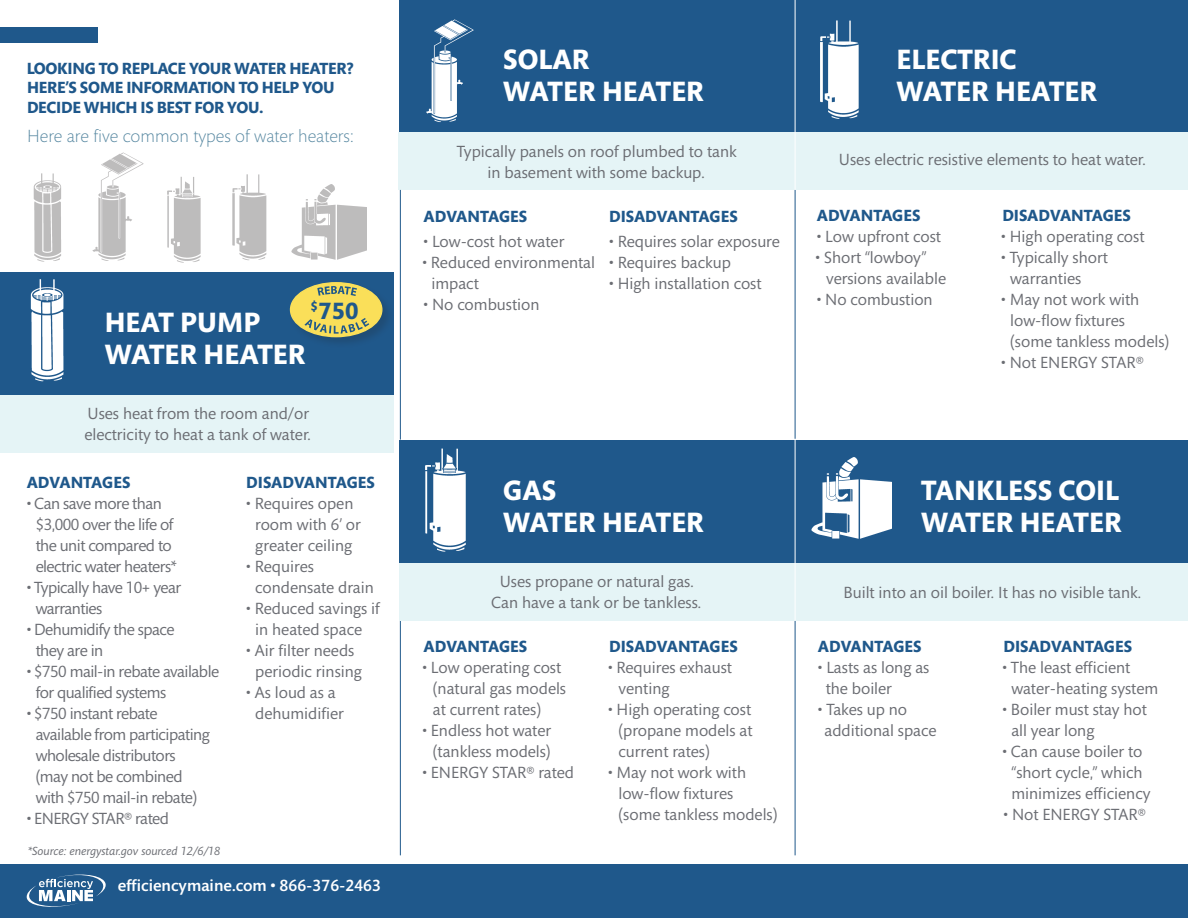
<style>
.page{position:relative;width:1188px;height:918px;background:#fff}
.page>*{position:absolute;margin:0;border:0;box-sizing:border-box;transform-origin:0 0}
.t1{font:700 28.5px/31.5px "Mundo Sans Std";color:#fff}
.t2{font:700 24px "Mundo Sans Std";color:#1f588b}
.t3{font:300 18px "Mundo Sans Std";color:#53859f}
.t4{font:16.5px/21px "Mundo Sans Std";color:#6b6d73}
.t5{font:16.5px/21px "Mundo Sans Std";letter-spacing:-.03em;color:#6b6d73}
.t6{font:700 16.5px/19.8px "Mundo Sans Std";letter-spacing:-.015em;color:#1f588b}
.t7{font:500 16.5px "Mundo Sans Std";color:#fff}
.t8{font:italic 12px "Mundo Sans Std";color:#6b6d73}
</style>
<div class="page">
<div style="left:400px;top:0;width:788px;height:132px;background:#1f588b"></div>
<div style="left:399px;top:132px;width:789px;height:58px;background:#e5f4f6"></div>
<div style="left:400px;top:440px;width:788px;height:123px;background:#1f588b"></div>
<img style="left:812px;top:458px;width:80px;height:80px">
<hr style="left:400px;top:621px;width:1px;height:234px;background:#1f588b">
<hr style="left:795px;top:621px;width:1px;height:234px;background:#1f588b">
<div style="left:0;top:864px;width:1188px;height:54px;background:#1f588b"></div>
<svg style="left:27px;top:875px;width:79px;height:32px"></svg>
<img style="left:232px;top:174px;width:35px;height:87px">
<img style="left:167px;top:176px;width:34px;height:87px">
<img style="left:92px;top:153px;width:51px;height:108px">
<img style="left:291px;top:184px;width:75px;height:75px">
<img style="left:33px;top:173px;width:28px;height:89px">
<div style="left:0;top:28px;width:97px;height:15px;background:#1f588b"></div>
<div style="left:400px;top:563px;width:788px;height:58px;background:#e5f4f6"></div>
<img style="left:425px;top:448px;width:41px;height:103px">
<hr style="left:795px;top:190px;width:1px;height:249px;background:#1f588b">
<img style="left:820px;top:20px;width:39px;height:99px">
<hr style="left:400px;top:190px;width:1px;height:250px;background:#1f588b">
<img style="left:426px;top:19px;width:48px;height:103px">
<div style="left:0;top:272px;width:393px;height:124px;background:#1f588b"></div>
<div style="left:0;top:395px;width:393px;height:58px;background:#e5f4f6"></div>
<img style="left:31px;top:279px;width:33px;height:103px">
<hr style="left:795px;top:0;width:1px;height:190px;background:#fff">
<hr style="left:795px;top:440px;width:1px;height:181px;background:#fff">
<div style="left:289px;top:281px;width:106px;height:68px;background:#231f20;opacity:.2"></div>
<div style="left:291px;top:283px;width:91px;height:54px;background:#fadf59;border-radius:50%"></div>
<div style="left:290px;top:282px;width:92px;height:55px;border:1px solid #fadf59;border-radius:50%"></div>
<svg style="left:304px;top:318px;width:65px;height:16px"></svg>
<svg style="left:317px;top:286px;width:40px;height:10px"></svg>
<p class="t6" style="left:27px;top:59px;width:329px">LOOKING TO REPLACE YOUR WATER HEATER?<br>HERE’S SOME INFORMATION TO HELP YOU<br>DECIDE WHICH IS BEST FOR YOU.</p>
<p class="t3" style="left:27px;top:126px;width:328px">Here are five common types of water heaters:</p>
<p class="t2" style="left:311px;top:297px;width:49px"><sup>$</sup>750</p>
<p class="t1" style="left:105px;top:308px;width:202px">HEAT PUMP<br>WATER HEATER</p>
<p class="t4" style="left:84px;top:403px;width:228px">Uses heat from the room and/or electricity to heat a tank of water.</p>
<p class="t6" style="left:27px;top:472px;width:105px">ADVANTAGES</p>
<p class="t5" style="left:36px;top:493px;width:143px;text-indent:-9px">• Can save more than $3,000 over the life of the unit compared to electric water heaters*</p>
<p class="t5" style="left:36px;top:577px;width:147px;text-indent:-9px">• Typically have 10+ year warranties</p>
<p class="t5" style="left:36px;top:619px;width:140px;text-indent:-9px">• Dehumidify the space they are in</p>
<p class="t5" style="left:36px;top:661px;width:185px;text-indent:-9px">• $750 mail-in rebate available for qualified systems</p>
<p class="t5" style="left:36px;top:703px;width:176px;text-indent:-9px">• $750 instant rebate available from participating wholesale distributors (may not be combined with $750 mail-in rebate)</p>
<p class="t5" style="left:27px;top:808px;width:144px">• ENERGY STAR® rated</p>
<p class="t8" style="left:28px;top:845px;width:194px">*Source: energystar.gov sourced 12/6/18</p>
<p class="t6" style="left:246px;top:472px;width:130px">DISADVANTAGES</p>
<p class="t4" style="left:246px;top:493px;width:116px;text-align:center">• Requires open room with 6’ or greater ceiling</p>
<p class="t4" style="left:255px;top:556px;width:120px;text-indent:-9px">• Requires condensate drain</p>
<p class="t4" style="left:246px;top:598px;width:135px;text-align:center">• Reduced savings if in heated space</p>
<p class="t4" style="left:246px;top:640px;width:117px;text-align:center">• Air filter needs periodic rinsing</p>
<p class="t4" style="left:246px;top:682px;width:99px;text-align:center">• As loud as a dehumidifier</p>
<p class="t7" style="left:118px;top:877px;width:265px">efficiencymaine.com • 866-376-2463</p>
<p class="t1" style="left:503px;top:45px;width:202px">SOLAR<br>WATER HEATER</p>
<p class="t4" style="left:457px;top:141px;width:281px;text-align:center">Typically panels on roof plumbed to tank in basement with some backup.</p>
<p class="t6" style="left:424px;top:207px;width:105px">ADVANTAGES</p>
<p class="t4" style="left:424px;top:232px;width:142px">• Low-cost hot water</p>
<p class="t4" style="left:431px;top:253px;width:165px;text-indent:-9px">• Reduced environmental impact</p>
<p class="t4" style="left:424px;top:295px;width:117px">• No combustion</p>
<p class="t6" style="left:609px;top:207px;width:130px">DISADVANTAGES</p>
<p class="t4" style="left:609px;top:232px;width:172px">• Requires solar exposure</p>
<p class="t4" style="left:609px;top:253px;width:123px">• Requires backup</p>
<p class="t4" style="left:609px;top:274px;width:154px">• High installation cost</p>
<p class="t1" style="left:897px;top:45px;width:202px">ELECTRIC<br>WATER HEATER</p>
<p class="t4" style="left:839px;top:149px;width:308px">Uses electric resistive elements to heat water.</p>
<p class="t6" style="left:817px;top:206px;width:105px">ADVANTAGES</p>
<p class="t4" style="left:817px;top:227px;width:126px">• Low upfront cost</p>
<p class="t4" style="left:826px;top:248px;width:121px;text-indent:-10px">• Short “lowboy” versions available</p>
<p class="t4" style="left:817px;top:290px;width:117px">• No combustion</p>
<p class="t6" style="left:1002px;top:206px;width:130px">DISADVANTAGES</p>
<p class="t4" style="left:1001px;top:227px;width:145px">• High operating cost</p>
<p class="t4" style="left:1010px;top:248px;width:99px;text-indent:-9px">• Typically short warranties</p>
<p class="t4" style="left:1010px;top:290px;width:160px;text-indent:-9px">• May not work with low-flow fixtures (some tankless models)</p>
<p class="t4" style="left:1001px;top:353px;width:144px">• Not ENERGY STAR®</p>
<p class="t1" style="left:503px;top:475px;width:202px">GAS<br>WATER HEATER</p>
<p class="t4" style="left:491px;top:572px;width:212px;text-align:center">Uses propane or natural gas.<br>Can have a tank or be tankless.</p>
<p class="t6" style="left:424px;top:637px;width:105px">ADVANTAGES</p>
<p class="t4" style="left:433px;top:657px;width:135px;text-indent:-10px">• Low operating cost (natural gas models at current rates)</p>
<p class="t4" style="left:422px;top:720px;width:130px;text-align:right">• Endless hot water (tankless models)</p>
<p class="t4" style="left:422px;top:762px;width:153px">• ENERGY STAR® rated</p>
<p class="t6" style="left:609px;top:637px;width:130px">DISADVANTAGES</p>
<p class="t4" style="left:619px;top:657px;width:115px;text-indent:-10px">• Requires exhaust venting</p>
<p class="t4" style="left:619px;top:699px;width:135px;text-align:justify;text-indent:-10px">• High operating cost (propane models at current rates)</p>
<p class="t4" style="left:619px;top:762px;width:160px;text-indent:-10px">• May not work with low-flow fixtures (some tankless models)</p>
<p class="t1" style="left:921px;top:475px;width:202px">TANKLESS COIL<br>WATER HEATER</p>
<p class="t4" style="left:844px;top:582px;width:299px">Built into an oil boiler. It has no visible tank.</p>
<p class="t6" style="left:818px;top:637px;width:105px">ADVANTAGES</p>
<p class="t4" style="left:818px;top:657px;width:113px">• Lasts as long as</p>
<p class="t4" style="left:826px;top:678px;width:68px">the boiler</p>
<p class="t4" style="left:825px;top:699px;width:114px;text-indent:-7px">• Takes up no additional space</p>
<p class="t6" style="left:1004px;top:637px;width:130px">DISADVANTAGES</p>
<p class="t4" style="left:1011px;top:657px;width:148px;text-indent:-9px">• The least efficient water-heating system</p>
<p class="t4" style="left:1011px;top:699px;width:137px;text-indent:-9px">• Boiler must stay hot all year long</p>
<p class="t4" style="left:1002px;top:741px;width:150px;text-align:center">• Can cause boiler to “short cycle,” which minimizes efficiency</p>
<p class="t4" style="left:1004px;top:804px;width:144px">• Not ENERGY STAR®</p>
</div>
